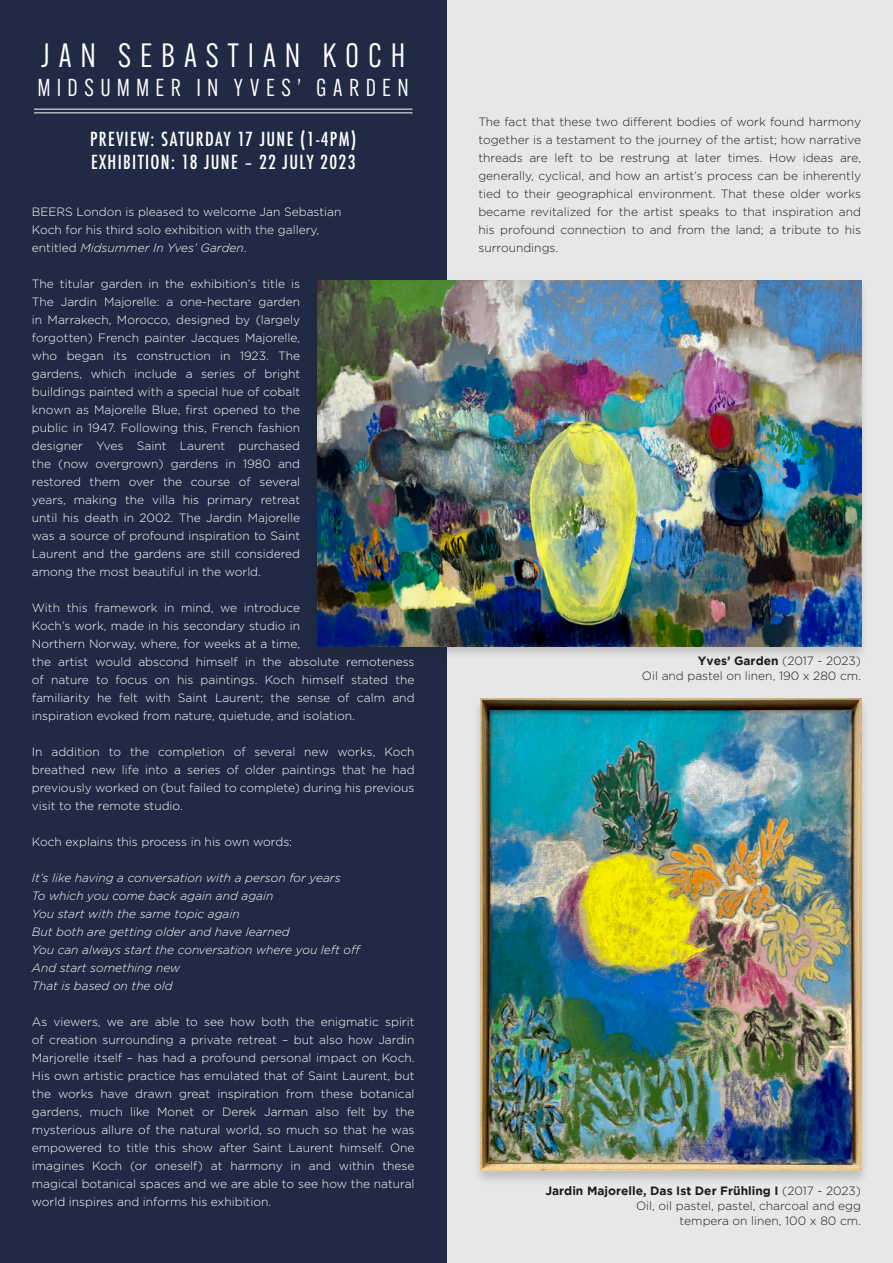
<style>
.page{position:relative;width:893px;height:1263px;background:#fff}
.page>*{position:absolute;margin:0;border:0;box-sizing:border-box;transform-origin:0 0}
.t1{font:33px "Alternate Gothic ATF";letter-spacing:.27em;color:#fff}
.t2{font:24px "Alternate Gothic ATF";letter-spacing:.265em;color:#fff}
.t3{font:500 condensed 18.9px/23.9px "Futura";letter-spacing:.07em;color:#fff}
.t4{font:300 12px/18px "Gotham";color:#fff;text-align:justify}
.t5{font:300 12px/18px "Gotham";color:#1d1d1b;text-align:right}
.t6{font:italic 300 12px/18px "Gotham";color:#fff}
.s1{font-style:italic}
.s2{font-weight:700}
</style>
<div class="page">
<div style="left:446px;top:0;width:447px;height:1263px;background:#e7e7e8"></div>
<div style="left:0;top:0;width:446px;height:1263px;background:#202a44"></div>
<hr style="left:34px;top:112px;width:378px;height:1px;background:#fff">
<hr style="left:34px;top:109px;width:378px;height:1px;background:#fff">
<div style="left:309px;top:279px;width:560px;height:381px;background:#1d1d1b;opacity:.2"></div>
<img style="left:317px;top:281px;width:544px;height:365px">
<div style="left:472px;top:696px;width:398px;height:489px;background:#1d1d1b;opacity:.2"></div>
<img style="left:481px;top:699px;width:380px;height:472px">
<h1 class="t1" style="left:41px;top:36px;width:366px">JAN SEBASTIAN KOCH</h1>
<h2 class="t2" style="left:38px;top:73px;width:373px">MIDSUMMER IN YVES’ GARDEN</h2>
<h3 class="t3" style="left:90px;top:127px;width:268px">PREVIEW: SATURDAY 17 JUNE (1-4PM)<br>EXHIBITION: 18 JUNE – 22 JULY 2023</h3>
<p class="t4" style="left:32px;top:202px;width:311px;text-align:left">BEERS London is pleased to welcome Jan Sebastian<br>Koch for his third solo exhibition with the gallery, entitled <span class="s1">Midsummer In Yves’ Garden</span>.</p>
<p class="t4" style="left:32px;top:274px;width:270px">The titular garden in the exhibition’s title is The Jardin Majorelle: a one-hectare garden in Marrakech, Morocco, designed by (largely forgotten) French painter Jacques Majorelle, who began its construction in 1923. The gardens, which include a series of bright buildings painted with a special hue of cobalt known as Majorelle Blue, first opened to the public in 1947. Following this, French fashion designer Yves Saint Laurent purchased the (now overgrown) gardens in 1980 and restored them over the course of several years, making the villa his primary retreat until his death in 2002. The Jardin Majorelle was a source of profound inspiration to Saint Laurent and the gardens are still considered among the most beautiful in the world.</p>
<p class="t4" style="left:32px;top:598px;width:384px;text-align:left">With this framework in mind, we introduce<br>Koch’s work, made in his secondary studio in<br>Northern Norway, where, for weeks at a time,<br>the artist would abscond himself in the absolute remoteness of nature to focus on his paintings. Koch himself stated the familiarity he felt with Saint Laurent; the sense of calm and inspiration evoked from nature, quietude, and isolation.</p>
<p class="t4" style="left:32px;top:742px;width:384px">In addition to the completion of several new works, Koch breathed new life into a series of older paintings that he had previously worked on (but failed to complete) during his previous visit to the remote studio.</p>
<p class="t4" style="left:32px;top:832px;width:262px">Koch explains this process in his own words:</p>
<p class="t6" style="left:32px;top:868px;width:331px">It’s like having a conversation with a person for years<br>To which you come back again and again<br>You start with the same topic again<br>But both are getting older and have learned<br>You can always start the conversation where you left off And start something new<br>That is based on the old</p>
<p class="t4" style="left:32px;top:1012px;width:384px">As viewers, we are able to see how both the enigmatic spirit of creation surrounding a private retreat – but also how Jardin Marjorelle itself – has had a profound personal impact on Koch.<br>His own artistic practice has emulated that of Saint Laurent, but the works have drawn great inspiration from these botanical gardens, much like Monet or Derek Jarman also felt by the mysterious allure of the natural world, so much so that he was empowered to title this show after Saint Laurent himself. One imagines Koch (or oneself) at harmony in and within these magical botanical spaces and we are able to see how the natural world inspires and informs his exhibition.</p>
<p class="t5" style="left:478px;top:112px;width:384px;text-align:justify">The fact that these two different bodies of work found harmony together is a testament to the journey of the artist; how narrative threads are left to be restrung at later times. How ideas are, generally, cyclical, and how an artist’s process can be inherently tied to their geographical environment. That these older works became revitalized for the artist speaks to that inspiration and his profound connection to and from the land; a tribute to his surroundings.</p>
<p class="t5" style="left:642px;top:653px;width:221px;line-height:15px"><span class="s2">Yves’ Garden</span> (2017 - 2023)<br>Oil and pastel on linen, 190 x 280 cm.</p>
<p class="t5" style="left:545px;top:1183px;width:317px;line-height:15px"><span class="s2">Jardin Majorelle, Das Ist Der Frühling I</span> (2017 - 2023)<br>Oil, oil pastel, pastel, charcoal and egg<br>tempera on linen, 100 x 80 cm.</p>
</div>
